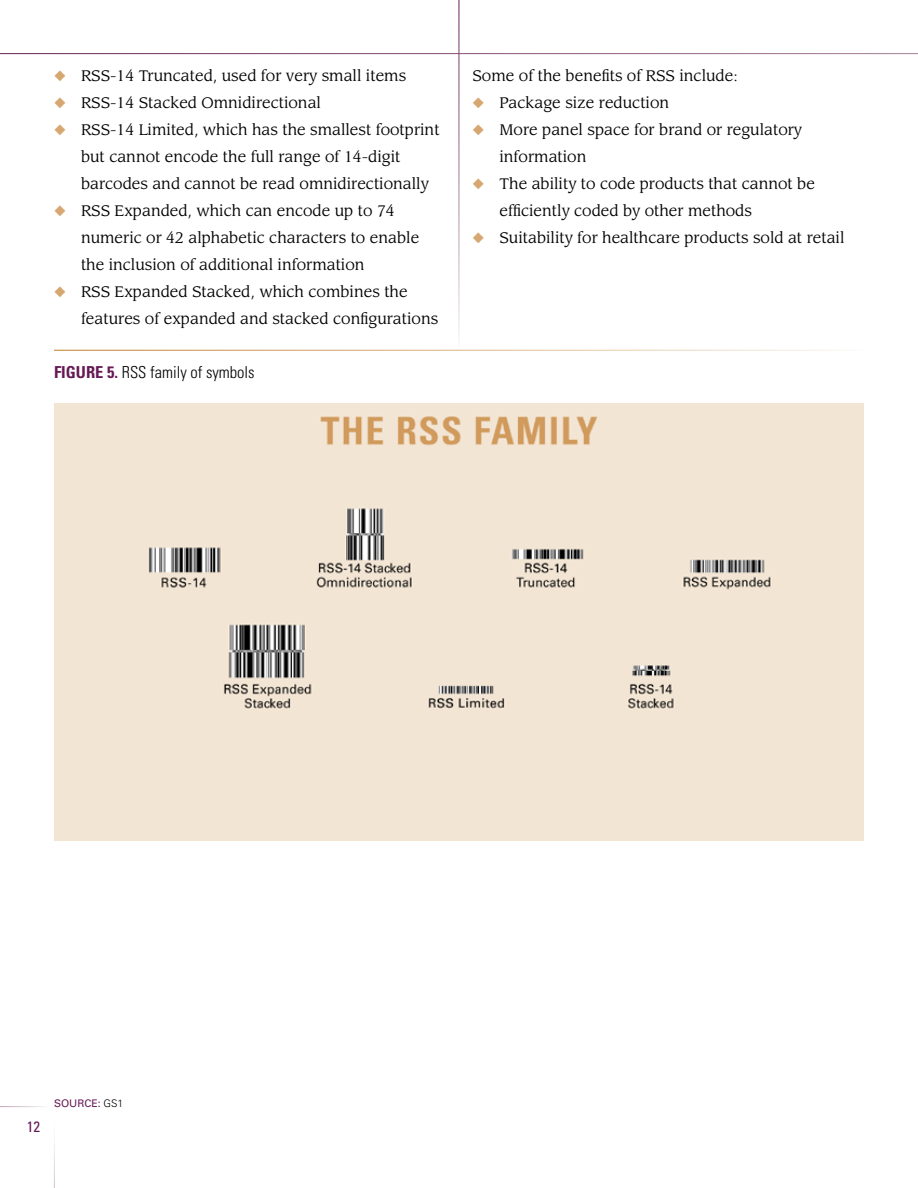
<style>
.page{position:relative;width:918px;height:1188px;background:#fff}
.page>*{position:absolute;margin:0;border:0;box-sizing:border-box;transform-origin:0 0}
.t1{font:300 condensed 16.5px "Univers";color:#000}
.t2{font:15px/27px "Leawood";color:#000}
.t3{font:15px/27px "Zapf Dingbats ITC";color:#d6a771;text-align:justify}
.t4{font:condensed 15px "Univers";color:#661a55}
.t5{font:10.5px "Univers";color:#661a55}
.s1{font-weight:700;color:#661a55}
.s2{font-weight:300;color:#000}
</style>
<div class="page">
<div style="left:54px;top:404px;width:810px;height:436px;background:#f3e5d4"></div>
<p class="t3" style="left:54px;top:62px;width:13px">◆ ◆ ◆</p>
<p class="t2" style="left:500px;top:62px;width:346px;text-indent:-27px">Some of the benefits of RSS include:<br>Package size reduction<br>More panel space for brand or regulatory information<br>The ability to code products that cannot be efficiently coded by other methods<br>Suitability for healthcare products sold at retail</p>
<p class="t2" style="left:81px;top:62px;width:360px">RSS-14 Truncated, used for very small items RSS-14 Stacked Omnidirectional<br>RSS-14 Limited, which has the smallest footprint but cannot encode the full range of 14-digit barcodes and cannot be read omnidirectionally RSS Expanded, which can encode up to 74 numeric or 42 alphabetic characters to enable the inclusion of additional information<br>RSS Expanded Stacked, which combines the features of expanded and stacked configurations</p>
<p class="t1" style="left:54px;top:362px;width:202px"><span class="s1">FIGURE 5.</span> RSS family of symbols</p>
<p class="t4" style="left:27px;top:1118px;width:15px">12</p>
<p class="t5" style="left:54px;top:1097px;width:71px">SOURCE: <span class="s2">GS1</span></p>
</div>
